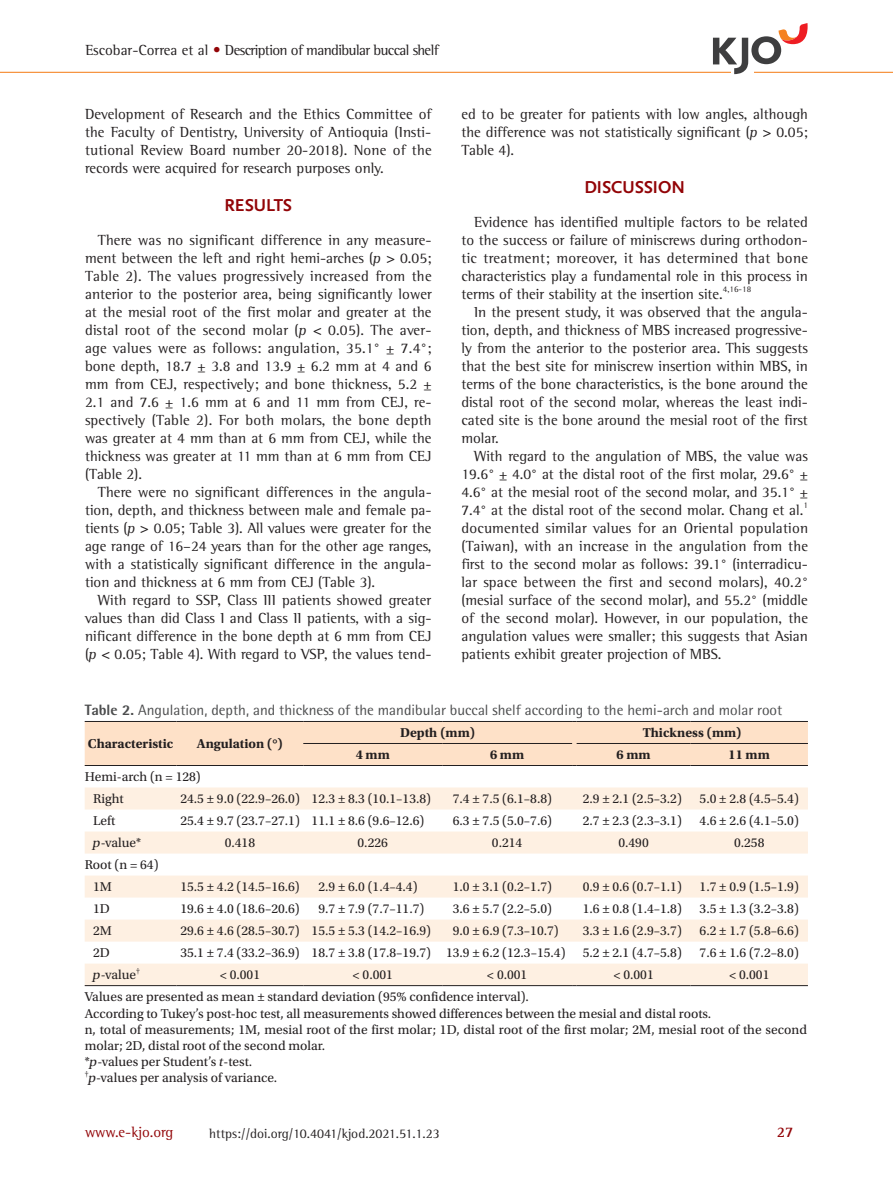
<style>
.page{position:relative;width:893px;height:1191px;background:#fff}
.page>*{position:absolute;margin:0;border:0;box-sizing:border-box;transform-origin:0 0}
.t1{font:700 18px "Nexus Sans";color:#920407}
.t2{font:15px/18px "Rotis Semi Serif Std";color:#231f20;text-align:justify}
.t3{font:15px "Rotis Semi Sans Std";color:#4b4c4d}
.t4{font:15px "Rotis Semi Serif Std";letter-spacing:-.04em;color:#231f20}
.t5{font:15px "Rotis Semi Serif Std";color:#920407}
.t6{font:700 15px "Rotis Semi Serif Std";color:#920407}
.t7{font:13.5px/16.2px "Utopia Std";color:#231f20}
.t8{font:700 13.5px "Utopia Std";color:#231f20}
.t9{font:13.5px "Rotis Semi Serif Std";color:#231f20}
.t10{font:8.7px "Rotis Semi Serif Std";color:#231f20}
.t11{font:7.8px "Utopia Std";color:#231f20}
.s1{color:#920407}
.s2{font-style:italic}
.s3{font-weight:800}
</style>
<div class="page">
<hr style="left:0;top:72px;width:893px;height:1px;background:#f58220">
<svg style="left:713px;top:23px;width:95px;height:51px"></svg>
<svg style="left:85px;top:787px;width:723px;height:198px;fill:#fef0e2"></svg>
<hr style="left:85px;top:985px;width:92px;height:1px;background:#231f20">
<hr style="left:177px;top:985px;width:126px;height:1px;background:#231f20">
<hr style="left:303px;top:985px;width:139px;height:1px;background:#231f20">
<hr style="left:442px;top:985px;width:130px;height:1px;background:#231f20">
<hr style="left:577px;top:985px;width:114px;height:1px;background:#231f20">
<hr style="left:691px;top:985px;width:117px;height:1px;background:#231f20">
<div style="left:85px;top:721px;width:723px;height:45px;background:#fee1c8"></div>
<p class="t4" style="left:85px;top:41px;width:355px">Escobar-Correa et al <span class="s1">•</span> Description of mandibular buccal shelf</p>
<p class="t2" style="left:85px;top:105px;width:348px">Development of Research and the Ethics Committee of the Faculty of Dentistry, University of Antioquia (Insti&shy;tutional Review Board number 20-2018). None of the records were acquired for research purposes only.</p>
<p class="t1" style="left:225px;top:194px;width:69px">RESULTS</p>
<p class="t2" style="left:85px;top:231px;width:348px;text-indent:13px">There was no significant difference in any measure&shy;ment between the left and right hemi-arches (<span class="s2">p</span> &gt; 0.05; Table 2). The values progressively increased from the anterior to the posterior area, being significantly lower at the mesial root of the first molar and greater at the distal root of the second molar (<span class="s2">p</span> &lt; 0.05). The aver&shy;age values were as follows: angulation, 35.1° ± 7.4°; bone depth, 18.7 ± 3.8 and 13.9 ± 6.2 mm at 4 and 6 mm from CEJ, respectively; and bone thickness, 5.2 ± 2.1 and 7.6 ± 1.6 mm at 6 and 11 mm from CEJ, re&shy;spectively (Table 2). For both molars, the bone depth was greater at 4 mm than at 6 mm from CEJ, while the thickness was greater at 11 mm than at 6 mm from CEJ (Table 2).</p>
<p class="t2" style="left:85px;top:483px;width:348px;text-indent:13px">There were no significant differences in the angula&shy;tion, depth, and thickness between male and female pa&shy;tients (<span class="s2">p</span> &gt; 0.05; Table 3). All values were greater for the age range of 16–24 years than for the other age ranges, with a statistically significant difference in the angula&shy;tion and thickness at 6 mm from CEJ (Table 3).</p>
<p class="t2" style="left:85px;top:591px;width:348px;text-indent:13px">With regard to SSP, Class III patients showed greater values than did Class I and Class II patients, with a sig&shy;nificant difference in the bone depth at 6 mm from CEJ (<span class="s2">p</span> &lt; 0.05; Table 4). With regard to VSP, the values tend-</p>
<p class="t2" style="left:461px;top:105px;width:348px">ed to be greater for patients with low angles, although the difference was not statistically significant (<span class="s2">p</span> &gt; 0.05; Table 4).</p>
<p class="t1" style="left:584px;top:176px;width:102px">DISCUSSION</p>
<p class="t2" style="left:461px;top:213px;width:348px;text-indent:13px">Evidence has identified multiple factors to be related to the success or failure of miniscrews during orthodon&shy;tic treatment; moreover, it has determined that bone characteristics play a fundamental role in this process in terms of their stability at the insertion site.</p>
<p class="t10" style="left:723px;top:284px;width:30px">4,16-18</p>
<p class="t2" style="left:461px;top:303px;width:348px;text-indent:13px">In the present study, it was observed that the angula&shy;tion, depth, and thickness of MBS increased progressive&shy;ly from the anterior to the posterior area. This suggests that the best site for miniscrew insertion within MBS, in terms of the bone characteristics, is the bone around the distal root of the second molar, whereas the least indi&shy;cated site is the bone around the mesial root of the first molar.</p>
<p class="t2" style="left:461px;top:447px;width:348px;text-indent:13px">With regard to the angulation of MBS, the value was 19.6° ± 4.0° at the distal root of the first molar, 29.6° ± 4.6° at the mesial root of the second molar, and 35.1° ± 7.4° at the distal root of the second molar. Chang et al.</p>
<p class="t10" style="left:803px;top:500px;width:6px">1</p>
<p class="t2" style="left:461px;top:519px;width:348px">documented similar values for an Oriental population (Taiwan), with an increase in the angulation from the first to the second molar as follows: 39.1° (interradicu&shy;lar space between the first and second molars), 40.2° (mesial surface of the second molar), and 55.2° (middle of the second molar). However, in our population, the angulation values were smaller; this suggests that Asian patients exhibit greater projection of MBS.</p>
<p class="t3" style="left:85px;top:700px;width:699px"><span class="s3">Table 2.</span> Angulation, depth, and thickness of the mandibular buccal shelf according to the hemi-arch and molar root</p>
<p class="t8" style="left:88px;top:735px;width:87px">Characteristic</p>
<p class="t8" style="left:197px;top:735px;width:88px">Angulation (°)</p>
<p class="t8" style="left:400px;top:724px;width:77px">Depth (mm)</p>
<p class="t8" style="left:643px;top:724px;width:100px">Thickness (mm)</p>
<p class="t8" style="left:356px;top:746px;width:36px">4 mm</p>
<p class="t8" style="left:490px;top:746px;width:36px">6 mm</p>
<p class="t8" style="left:617px;top:746px;width:36px">6 mm</p>
<p class="t8" style="left:729px;top:746px;width:43px">11 mm</p>
<p class="t7" style="left:93px;top:766px;width:109px;line-height:22px;text-indent:-8px">Hemi-arch (n = 128)<br>Right</p>
<p class="t7" style="left:180px;top:790px;width:252px">24.5 ± 9.0 (22.9–26.0) 12.3 ± 8.3 (10.1–13.8)</p>
<p class="t7" style="left:453px;top:790px;width:101px">7.4 ± 7.5 (6.1–8.8)</p>
<p class="t7" style="left:583px;top:790px;width:101px">2.9 ± 2.1 (2.5–3.2)</p>
<p class="t7" style="left:700px;top:790px;width:101px">5.0 ± 2.8 (4.5–5.4)</p>
<p class="t7" style="left:93px;top:812px;width:24px">Left</p>
<p class="t7" style="left:180px;top:812px;width:245px">25.4 ± 9.7 (23.7–27.1) 11.1 ± 8.6 (9.6–12.6)</p>
<p class="t7" style="left:453px;top:812px;width:101px">6.3 ± 7.5 (5.0–7.6)</p>
<p class="t7" style="left:583px;top:812px;width:101px">2.7 ± 2.3 (2.3–3.1)</p>
<p class="t7" style="left:700px;top:812px;width:101px">4.6 ± 2.6 (4.1–5.0)</p>
<p class="t7" style="left:92px;top:834px;width:50px"><span class="s2">p</span>-value*</p>
<p class="t7" style="left:225px;top:834px;width:32px">0.418</p>
<p class="t7" style="left:358px;top:834px;width:32px">0.226</p>
<p class="t7" style="left:492px;top:834px;width:32px">0.214</p>
<p class="t7" style="left:618px;top:834px;width:32px">0.490</p>
<p class="t7" style="left:734px;top:834px;width:32px">0.258</p>
<p class="t7" style="left:93px;top:854px;width:67px;line-height:22px;text-indent:-8px">Root (n = 64)<br>1M</p>
<p class="t7" style="left:180px;top:878px;width:121px">15.5 ± 4.2 (14.5–16.6)</p>
<p class="t7" style="left:318px;top:878px;width:101px">2.9 ± 6.0 (1.4–4.4)</p>
<p class="t7" style="left:453px;top:878px;width:101px">1.0 ± 3.1 (0.2–1.7)</p>
<p class="t7" style="left:583px;top:878px;width:101px">0.9 ± 0.6 (0.7–1.1)</p>
<p class="t7" style="left:700px;top:878px;width:101px">1.7 ± 0.9 (1.5–1.9)</p>
<p class="t7" style="left:93px;top:900px;width:18px">1D</p>
<p class="t7" style="left:180px;top:900px;width:121px">19.6 ± 4.0 (18.6–20.6)</p>
<p class="t7" style="left:318px;top:900px;width:107px">9.7 ± 7.9 (7.7–11.7)</p>
<p class="t7" style="left:453px;top:900px;width:101px">3.6 ± 5.7 (2.2–5.0)</p>
<p class="t7" style="left:583px;top:900px;width:101px">1.6 ± 0.8 (1.4–1.8)</p>
<p class="t7" style="left:700px;top:900px;width:101px">3.5 ± 1.3 (3.2–3.8)</p>
<p class="t7" style="left:93px;top:922px;width:20px">2M</p>
<p class="t7" style="left:180px;top:922px;width:252px">29.6 ± 4.6 (28.5–30.7) 15.5 ± 5.3 (14.2–16.9)</p>
<p class="t7" style="left:453px;top:922px;width:107px">9.0 ± 6.9 (7.3–10.7)</p>
<p class="t7" style="left:583px;top:922px;width:101px">3.3 ± 1.6 (2.9–3.7)</p>
<p class="t7" style="left:700px;top:922px;width:101px">6.2 ± 1.7 (5.8–6.6)</p>
<p class="t7" style="left:93px;top:944px;width:18px">2D</p>
<p class="t7" style="left:180px;top:944px;width:387px">35.1 ± 7.4 (33.2–36.9) 18.7 ± 3.8 (17.8–19.7) 13.9 ± 6.2 (12.3–15.4)</p>
<p class="t7" style="left:583px;top:944px;width:101px">5.2 ± 2.1 (4.7–5.8)</p>
<p class="t7" style="left:700px;top:944px;width:101px">7.6 ± 1.6 (7.2–8.0)</p>
<p class="t7" style="left:92px;top:966px;width:45px"><span class="s2">p</span>-value</p>
<p class="t11" style="left:136px;top:966px;width:5px">†</p>
<p class="t7" style="left:220px;top:966px;width:42px">&lt; 0.001</p>
<p class="t7" style="left:353px;top:966px;width:42px">&lt; 0.001</p>
<p class="t7" style="left:487px;top:966px;width:42px">&lt; 0.001</p>
<p class="t7" style="left:613px;top:966px;width:42px">&lt; 0.001</p>
<p class="t7" style="left:729px;top:966px;width:42px">&lt; 0.001</p>
<p class="t7" style="left:85px;top:989px;width:724px">Values are presented as mean ± standard deviation (95% confidence interval).<br>According to Tukey’s post-hoc test, all measurements showed differences between the mesial and distal roots.<br>n, total of measurements; 1M, mesial root of the first molar; 1D, distal root of the first molar; 2M, mesial root of the second molar; 2D, distal root of the second molar.<br>*<span class="s2">p</span>-values per Student’s <span class="s2">t</span>-test.</p>
<p class="t11" style="left:85px;top:1069px;width:5px">†</p>
<p class="t7" style="left:88px;top:1070px;width:191px"><span class="s2">p</span>-values per analysis of variance.</p>
<p class="t5" style="left:85px;top:1122px;width:90px">www.e-kjo.org</p>
<p class="t9" style="left:209px;top:1125px;width:232px">https://doi.org/10.4041/kjod.2021.51.1.23</p>
<p class="t6" style="left:777px;top:1122px;width:18px">27</p>
</div>
